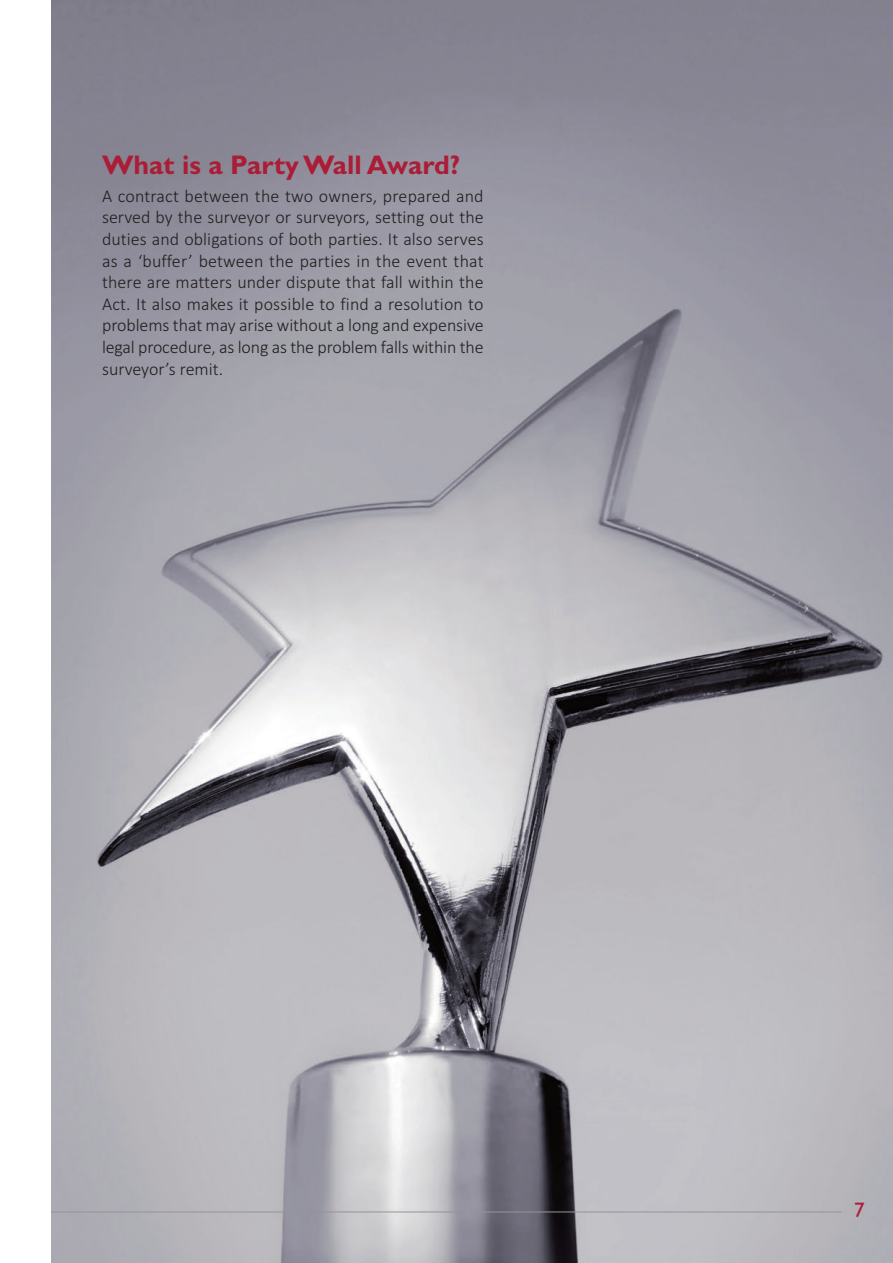
<style>
.page{position:relative;width:893px;height:1263px;background:#fff}
.page>*{position:absolute;margin:0;border:0;box-sizing:border-box;transform-origin:0 0}
.t1{font:700 27px "Gill Sans";color:#ab1d36}
.t2{font:21px "Gill Sans";color:#ab1d36}
.t3{font:300 18px/21.6px "Calibri";letter-spacing:-.01em;color:#231f20;text-align:justify}
</style>
<div class="page">
<img style="left:51px;top:0;width:842px;height:1263px">
<hr style="left:51px;top:1211px;width:791px;height:1px;background:#939598">
<h1 class="t1" style="left:102px;top:149px;width:360px">What is a Party Wall Award?</h1>
<p class="t3" style="left:102px;top:185px;width:383px">A contract between the two owners, prepared and served by the surveyor or surveyors, setting out the duties and obligations of both parties. It also serves as a ‘buffer’ between the parties in the event that there are matters under dispute that fall within the Act. It also makes it possible to find a resolution to problems that may arise without a long and expensive legal procedure, as long as the problem falls within the surveyor’s remit.</p>
<p class="t2" style="left:854px;top:1197px;width:12px">7</p>
</div>
